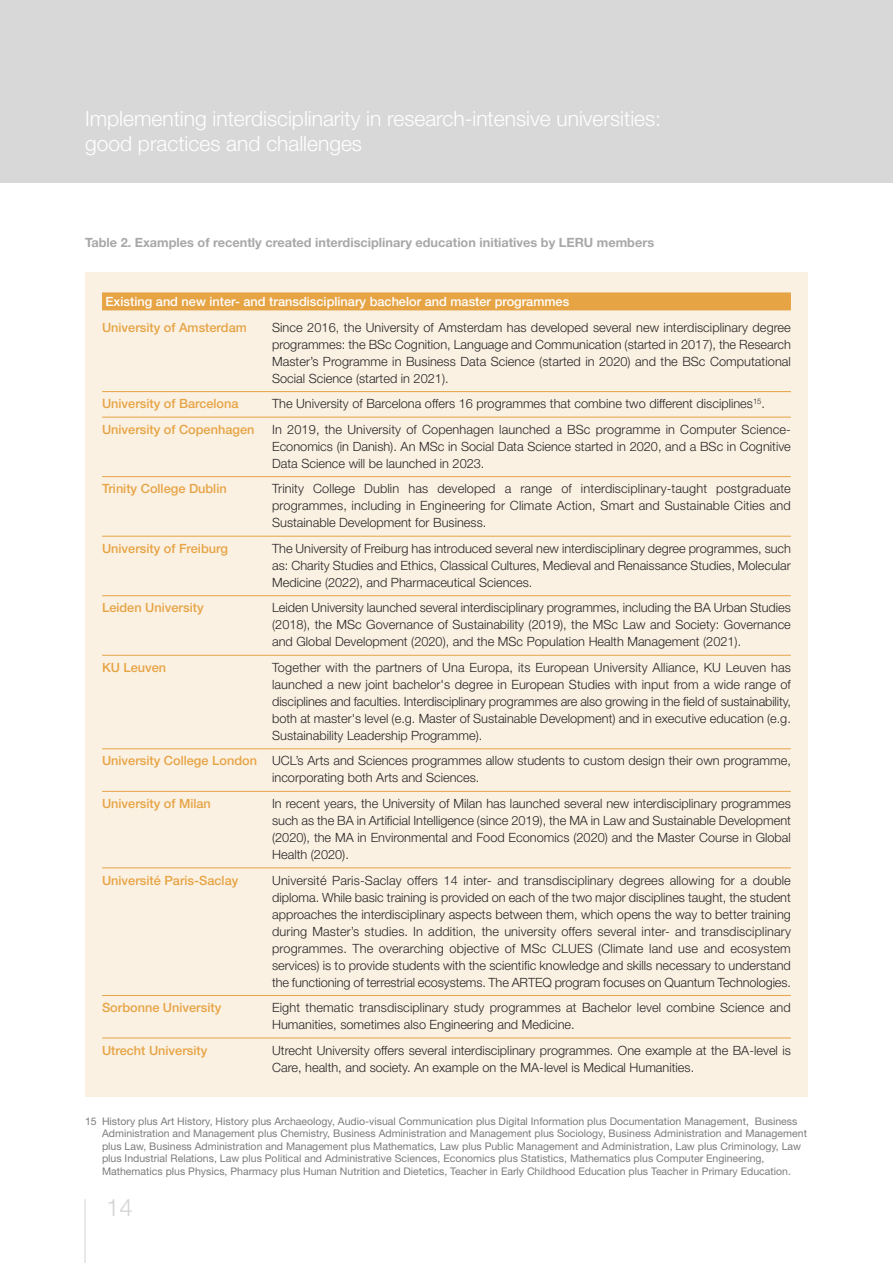
<style>
.page{position:relative;width:893px;height:1263px;background:#fff}
.page>*{position:absolute;margin:0;border:0;box-sizing:border-box;transform-origin:0 0}
.t1{font:300 24px "Helvetica Neue LT Std";color:#d4d3d4}
.t2{font:300 21px/25.2px "Helvetica Neue LT Std";color:#fff}
.t3{font:300 12.75px/17px "Helvetica Neue LT Std";color:#272526;text-align:justify}
.t4{font:500 12.75px "Helvetica Neue LT Std";color:#e6a445}
.t5{font:700 12.75px "Helvetica Neue LT Std";color:#a8a8a8}
.t6{font:500 12.75px "Helvetica Neue LT Std";color:#fff}
.t7{font:10.5px/12.6px "Helvetica Neue LT Std";color:#7d7c7d}
.s1{font-weight:500;color:#e6a445}
</style>
<div class="page">
<div style="left:0;top:0;width:893px;height:183px;background:#d8d8d8"></div>
<hr style="left:85px;top:1199px;width:1px;height:64px;background:#d4d3d4">
<div style="left:85px;top:272px;width:723px;height:825px;background:#fbf1e3"></div>
<div style="left:102px;top:292px;width:689px;height:18px;background:#e6a445"></div>
<hr style="left:102px;top:391px;width:689px;height:1px;background:#e6a445">
<hr style="left:102px;top:417px;width:689px;height:1px;background:#e6a445">
<hr style="left:102px;top:476px;width:689px;height:1px;background:#e6a445">
<hr style="left:102px;top:536px;width:689px;height:1px;background:#e6a445">
<hr style="left:102px;top:595px;width:689px;height:1px;background:#e6a445">
<hr style="left:102px;top:655px;width:689px;height:1px;background:#e6a445">
<hr style="left:102px;top:748px;width:689px;height:1px;background:#e6a445">
<hr style="left:102px;top:791px;width:689px;height:1px;background:#e6a445">
<hr style="left:102px;top:867px;width:689px;height:1px;background:#e6a445">
<hr style="left:102px;top:995px;width:689px;height:1px;background:#e6a445">
<hr style="left:102px;top:1037px;width:689px;height:1px;background:#e6a445">
<p class="t2" style="left:85px;top:108px;width:577px">Implementing interdisciplinarity in research-intensive universities: good practices and challenges</p>
<p class="t5" style="left:85px;top:238px;width:571px">Table 2. Examples of recently created interdisciplinary education initiatives by LERU members</p>
<p class="t6" style="left:106px;top:297px;width:465px">Existing and new inter- and transdisciplinary bachelor and master programmes</p>
<p class="t4" style="left:102px;top:323px;width:146px">University of Amsterdam</p>
<p class="t3" style="left:272px;top:320px;width:520px">Since 2016, the University of Amsterdam has developed several new interdisciplinary degree programmes: the BSc Cognition, Language and Communication (started in 2017), the Research Master’s Programme in Business Data Science (started in 2020) and the BSc Computational Social Science (started in 2021).</p>
<p class="t4" style="left:102px;top:399px;width:138px">University of Barcelona</p>
<p class="t3" style="left:272px;top:396px;width:494px">The University of Barcelona offers 16 programmes that combine two different disciplines<sup>15</sup>.</p>
<p class="t4" style="left:102px;top:425px;width:154px">University of Copenhagen</p>
<p class="t3" style="left:272px;top:422px;width:520px">In 2019, the University of Copenhagen launched a BSc programme in Computer Science-Economics (in Danish). An MSc in Social Data Science started in 2020, and a BSc in Cognitive Data Science will be launched in 2023.</p>
<p class="t4" style="left:102px;top:484px;width:126px">Trinity College Dublin</p>
<p class="t3" style="left:272px;top:482px;width:520px">Trinity College Dublin has developed a range of interdisciplinary-taught postgraduate programmes, including in Engineering for Climate Action, Smart and Sustainable Cities and Sustainable Development for Business.</p>
<p class="t4" style="left:102px;top:544px;width:128px">University of Freiburg</p>
<p class="t3" style="left:272px;top:541px;width:520px">The University of Freiburg has introduced several new interdisciplinary degree programmes, such as: Charity Studies and Ethics, Classical Cultures, Medieval and Renaissance Studies, Molecular Medicine (2022), and Pharmaceutical Sciences.</p>
<p class="t4" style="left:102px;top:603px;width:103px">Leiden University</p>
<p class="t3" style="left:272px;top:601px;width:520px">Leiden University launched several interdisciplinary programmes, including the BA Urban Studies (2018), the MSc Governance of Sustainability (2019), the MSc Law and Society: Governance and Global Development (2020), and the MSc Population Health Management (2021).</p>
<p class="t4" style="left:102px;top:663px;width:66px">KU Leuven</p>
<p class="t3" style="left:272px;top:660px;width:520px">Together with the partners of Una Europa, its European University Alliance, KU Leuven has launched a new joint bachelor's degree in European Studies with input from a wide range of disciplines and faculties. Interdisciplinary programmes are also growing in the field of sustainability, both at master's level (e.g. Master of Sustainable Development) and in executive education (e.g.<br>Sustainability Leadership Programme).</p>
<p class="t3" style="left:272px;top:754px;width:520px;text-indent:-170px"><span class="s1">University College London</span> UCL’s Arts and Sciences programmes allow students to custom design their own programme, incorporating both Arts and Sciences.</p>
<p class="t4" style="left:102px;top:799px;width:110px">University of Milan</p>
<p class="t3" style="left:272px;top:796px;width:520px">In recent years, the University of Milan has launched several new interdisciplinary programmes such as the BA in Artificial Intelligence (since 2019), the MA in Law and Sustainable Development (2020), the MA in Environmental and Food Economics (2020) and the Master Course in Global Health (2020).</p>
<p class="t4" style="left:102px;top:875px;width:138px">Université Paris-Saclay</p>
<p class="t3" style="left:272px;top:873px;width:520px">Université Paris-Saclay offers 14 inter- and transdisciplinary degrees allowing for a double diploma. While basic training is provided on each of the two major disciplines taught, the student approaches the interdisciplinary aspects between them, which opens the way to better training during Master’s studies. In addition, the university offers several inter- and transdisciplinary programmes. The overarching objective of MSc CLUES (Climate land use and ecosystem services) is to provide students with the scientific knowledge and skills necessary to understand the functioning of terrestrial ecosystems. The ARTEQ program focuses on Quantum Technologies.</p>
<p class="t4" style="left:102px;top:1003px;width:121px">Sorbonne University</p>
<p class="t3" style="left:272px;top:1000px;width:520px">Eight thematic transdisciplinary study programmes at Bachelor level combine Science and<br>Humanities, sometimes also Engineering and Medicine.</p>
<p class="t4" style="left:102px;top:1045px;width:107px">Utrecht University</p>
<p class="t3" style="left:272px;top:1043px;width:520px">Utrecht University offers several interdisciplinary programmes. One example at the BA-level is<br>Care, health, and society. An example on the MA-level is Medical Humanities.</p>
<p class="t7" style="left:102px;top:1115px;width:706px;text-indent:-17px">15 History plus Art History, History plus Archaeology, Audio-visual Communication plus Digital Information plus Documentation Management, Business Administration and Management plus Chemistry, Business Administration and Management plus Sociology, Business Administration and Management plus Law, Business Administration and Management plus Mathematics, Law plus Public Management and Administration, Law plus Criminology, Law plus Industrial Relations, Law plus Political and Administrative Sciences, Economics plus Statistics, Mathematics plus Computer Engineering, Mathematics plus Physics, Pharmacy plus Human Nutrition and Dietetics, Teacher in Early Childhood Education plus Teacher in Primary Education.</p>
<p class="t1" style="left:106px;top:1199px;width:28px">14</p>
</div>
